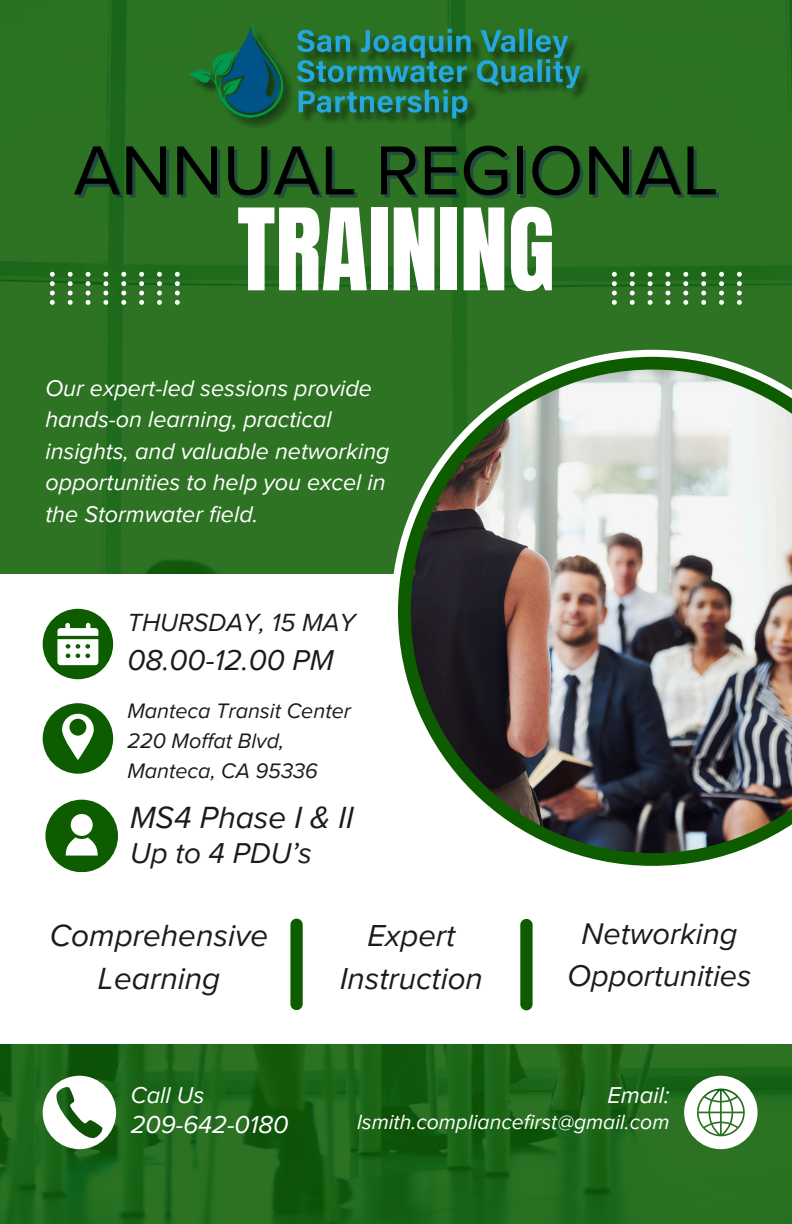
<style>
.page{position:relative;width:792px;height:1224px;background:#fff}
.page>*{position:absolute;margin:0;border:0;box-sizing:border-box;transform-origin:0 0}
.t1{font:96.4px "Anton";color:#fff}
.t2{font:72px "Proxima Nova";color:#000}
.t3{font:italic 31.6px/43.6px "Proxima Nova";color:#1b1b1b;text-align:center}
.t4{font:italic 31.2px/43.6px "Proxima Nova";color:#1b1b1b;text-align:center}
.t5{font:italic 30.8px/42px "Proxima Nova";color:#1b1b1b;text-align:center}
.t6{font:italic 29.6px "Proxima Nova";color:#1b1b1b}
.t7{font:italic 25.6px "Proxima Nova";color:#1b1b1b}
.t8{font:italic 25.2px "Proxima Nova";color:#fff}
.t9{font:italic 23.6px "Proxima Nova";color:#fff}
.t10{font:italic 23.4px/31.6px "Proxima Nova";color:#fff}
.t11{font:italic 21.6px/30px "Proxima Nova";color:#1b1b1b}
.t12{font:italic 21.2px "Proxima Nova";color:#fff}
</style>
<div class="page">
<img style="left:0;top:0;width:792px;height:1224px">
<div style="left:0;top:574px;width:792px;height:470px;background:#fff"></div>
<svg style="left:391px;top:350px;width:401px;height:224px;background:#4c8743"></svg>
<svg style="left:398px;top:357px;width:394px;height:509px"></svg>
<img style="left:411px;top:370px;width:381px;height:483px">
<svg style="left:43px;top:1076px;width:73px;height:73px"></svg>
<svg style="left:684px;top:1076px;width:74px;height:73px"></svg>
<div style="left:290px;top:919px;width:13px;height:91px;background:#0d5d00;border-radius:6px"></div>
<div style="left:520px;top:919px;width:13px;height:91px;background:#0d5d00;border-radius:6px"></div>
<svg style="left:45px;top:800px;width:72px;height:72px"></svg>
<svg style="left:43px;top:609px;width:70px;height:70px"></svg>
<svg style="left:43px;top:703px;width:70px;height:71px"></svg>
<svg style="left:50px;top:272px;width:130px;height:33px;background:#45823e"></svg>
<svg style="left:612px;top:272px;width:130px;height:33px;background:#45833f"></svg>
<img style="left:159px;top:24px;width:462px;height:110px">
<h2 class="t2" style="left:73px;top:128px;width:647px">ANNUAL REGIONAL</h2>
<h1 class="t1" style="left:237px;top:181px;width:319px">TRAINING</h1>
<p class="t10" style="left:45px;top:373px;width:346px">Our expert-led sessions provide hands-on learning, practical insights, and valuable networking opportunities to help you excel in the Stormwater field.</p>
<h4 class="t7" style="left:127px;top:608px;width:230px">THURSDAY, 15 MAY</h4>
<h4 class="t6" style="left:127px;top:643px;width:208px">08.00-12.00 PM</h4>
<h4 class="t11" style="left:127px;top:696px;width:225px">Manteca Transit Center<br>220 Moffat Blvd,<br>Manteca, CA 95336</h4>
<p class="t3" style="left:130px;top:796px;width:225px">MS4 Phase I &amp; II</p>
<p class="t6" style="left:130px;top:836px;width:183px">Up to 4 PDU’s</p>
<h3 class="t3" style="left:50px;top:914px;width:220px">Comprehensive<br>Learning</h3>
<p class="t5" style="left:568px;top:914px;width:186px">Networking<br>Opportunities</p>
<h5 class="t4" style="left:340px;top:914px;width:144px">Expert<br>Instruction</h5>
<p class="t9" style="left:131px;top:1082px;width:75px">Call Us</p>
<h6 class="t9" style="left:607px;top:1082px;width:64px">Email:</h6>
<p class="t8" style="left:131px;top:1110px;width:159px">209-642-0180</p>
<p class="t12" style="left:357px;top:1110px;width:314px">lsmith.compliancefirst@gmail.com</p>
</div>
